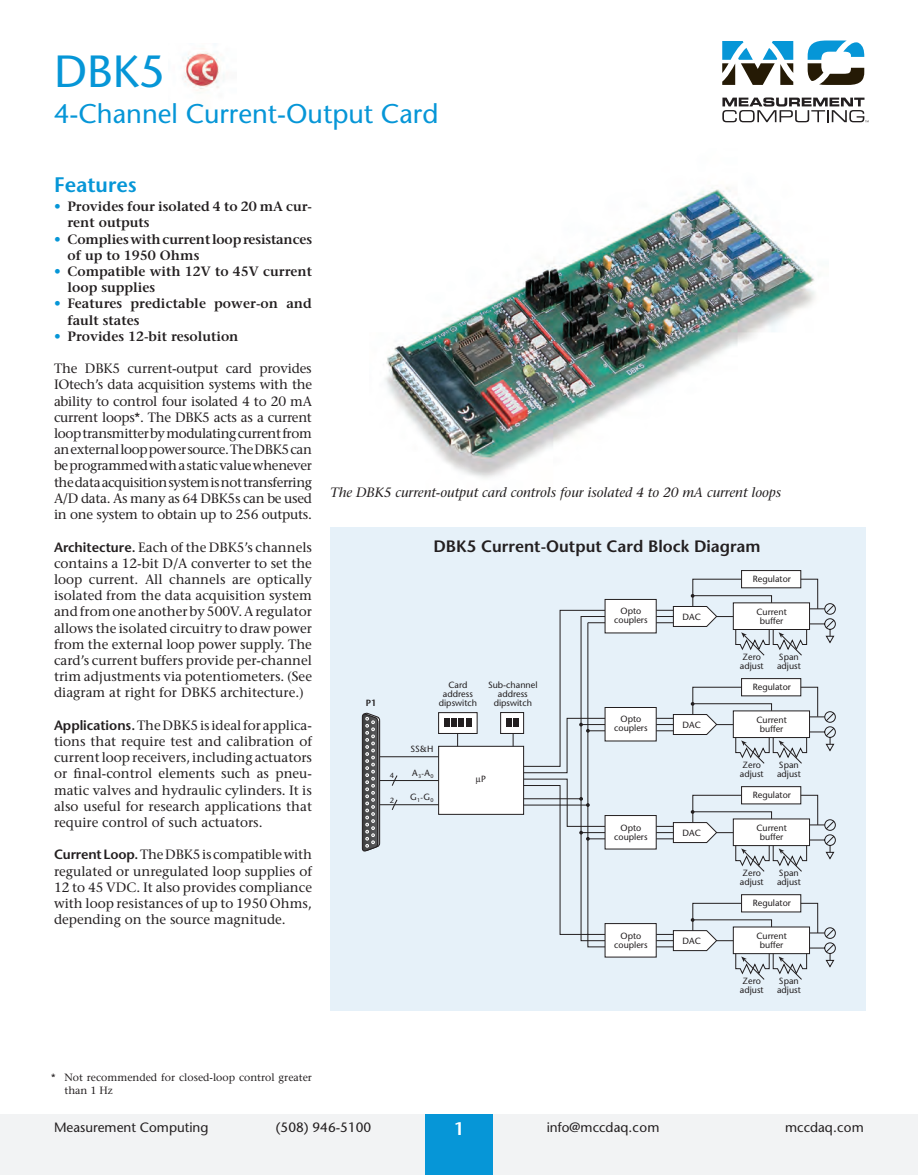
<style>
.page{position:relative;width:918px;height:1175px;background:#fff}
.page>*{position:absolute;margin:0;border:0;box-sizing:border-box;transform-origin:0 0}
.t1{font:45px "Stone Sans";color:#0696d7}
.t2{font:27px "Stone Sans";color:#0696d7}
.t3{font:600 21px "Stone Sans";color:#0696d7}
.t4{font:600 18px "Stone Sans";color:#fff}
.t5{font:600 16.5px "Stone Sans";color:#231f20}
.t6{font:13.5px/16.2px "Stone Serif";color:#231f20;text-align:justify}
.t7{font:600 13.5px/16.2px "Stone Serif";color:#231f20}
.t8{font:italic 13.5px "Stone Serif";color:#231f20}
.t9{font:13.5px "Stone Sans";color:#231f20}
.t10{font:10.5px/12.6px "Stone Serif";color:#231f20}
.t11{font:9px/9px "Stone Sans";color:#231f20;text-align:center}
.t12{font:600 9px "Stone Sans";color:#231f20}
.t13{font:7.5px "Stone Sans";color:#231f20}
.s1{color:#0696d7}
.s2{font-family:"Stone Sans";font-weight:600}
.s3{font-size:7.65px}
</style>
<div class="page">
<div style="left:0;top:1114px;width:918px;height:60px;background:#f2f3f4"></div>
<div style="left:425px;top:1114px;width:68px;height:60px;background:#0696d7"></div>
<svg style="left:722px;top:97px;width:147px;height:25px"></svg>
<svg style="left:722px;top:41px;width:71px;height:44px"></svg>
<svg style="left:808px;top:40px;width:56px;height:45px"></svg>
<img style="left:182px;top:51px;width:42px;height:40px">
<img style="left:385px;top:187px;width:430px;height:291px">
<div style="left:330px;top:527px;width:536px;height:483px;background:#e6f1f9"></div>
<div style="left:438px;top:712px;width:39px;height:21px;background:#fff;border:1px solid #231f20"></div>
<div style="left:438px;top:746px;width:86px;height:68px;background:#fff;border:1px solid #231f20"></div>
<div style="left:500px;top:712px;width:24px;height:21px;background:#fff;border:1px solid #231f20"></div>
<svg style="left:362px;top:713px;width:18px;height:139px;background:#666768"></svg>
<hr style="left:380px;top:780px;width:59px;height:1px;background:#231f20">
<hr style="left:380px;top:756px;width:58px;height:1px;background:#231f20">
<hr style="left:380px;top:804px;width:59px;height:1px;background:#231f20">
<div style="left:444px;top:718px;width:5px;height:8px;background:#231f20"></div>
<div style="left:451px;top:718px;width:6px;height:8px;background:#231f20"></div>
<div style="left:459px;top:718px;width:5px;height:8px;background:#231f20"></div>
<div style="left:466px;top:718px;width:6px;height:8px;background:#231f20"></div>
<svg style="left:392px;top:799px;width:5px;height:11px"></svg>
<svg style="left:392px;top:775px;width:5px;height:11px"></svg>
<div style="left:506px;top:718px;width:5px;height:8px;background:#231f20"></div>
<div style="left:513px;top:718px;width:6px;height:8px;background:#231f20"></div>
<svg style="left:513px;top:733px;width:1px;height:13px"></svg>
<svg style="left:457px;top:733px;width:1px;height:13px"></svg>
<svg style="left:818px;top:603px;width:18px;height:41px"></svg>
<div style="left:741px;top:570px;width:60px;height:18px;background:#fff;border:1px solid #231f20"></div>
<svg style="left:559px;top:578px;width:259px;height:44px"></svg>
<svg style="left:691px;top:594px;width:4px;height:3px"></svg>
<svg style="left:559px;top:622px;width:259px;height:64px"></svg>
<svg style="left:523px;top:686px;width:313px;height:294px"></svg>
<h1 class="t1" style="left:54px;top:43px;width:113px">DBK5</h1>
<h2 class="t2" style="left:54px;top:96px;width:386px">4-Channel Current-Output Card</h2>
<h3 class="t3" style="left:54px;top:172px;width:84px">Features</h3>
<p class="t7" style="left:68px;top:198px;width:246px;text-indent:-14px"><span class="s1">•</span> Provides four isolated 4 to 20 mA cur&shy;rent outputs</p>
<p class="t7" style="left:68px;top:231px;width:246px;text-indent:-14px"><span class="s1">•</span> Complieswithcurrentloopresistances of up to 1950 Ohms</p>
<p class="t7" style="left:68px;top:263px;width:246px;text-indent:-13px"><span class="s1">•</span> Compatible with 12V to 45V current loop supplies</p>
<p class="t7" style="left:68px;top:295px;width:246px;text-indent:-13px"><span class="s1">•</span> Features predictable power-on and fault states</p>
<p class="t7" style="left:54px;top:328px;width:186px"><span class="s1">•</span> Provides 12-bit resolution</p>
<p class="t6" style="left:54px;top:360px;width:260px">The DBK5 current-output card provides IOtech’s data acquisition systems with the ability to control four isolated 4 to 20 mA current loops*. The DBK5 acts as a current loop transmitter by modulating current from an external loop power source. The DBK5 can be programmed with a static value whenever the data acquisition system is not transferring A/D data. As many as 64 DBK5s can be used in one system to obtain up to 256 outputs.</p>
<p class="t6" style="left:54px;top:538px;width:260px"><span class="s2">Architecture.</span> Each of the DBK5’s channels contains a 12-bit D/A converter to set the loop current. All channels are optically isolated from the data acquisition system and from one another by 500V. A regulator allows the isolated circuitry to draw power from the external loop power supply. The card’s current buffers provide per-channel trim adjustments via potentiometers. (See diagram at right for DBK5 architecture.)</p>
<p class="t6" style="left:54px;top:717px;width:260px"><span class="s2">Applications.</span> The DBK5 is ideal for applica&shy;tions that require test and calibration of current loop receivers, including actuators or final-control elements such as pneu&shy;matic valves and hydraulic cylinders. It is also useful for research applications that require control of such actuators.</p>
<p class="t6" style="left:54px;top:846px;width:260px"><span class="s2">Current Loop.</span> The DBK5 is compatible with regulated or unregulated loop supplies of 12 to 45 VDC. It also provides compliance with loop resistances of up to 1950 Ohms, depending on the source magnitude.</p>
<p class="t8" style="left:330px;top:484px;width:453px">The DBK5 current-output card controls four isolated 4 to 20 mA current loops</p>
<p class="t5" style="left:433px;top:536px;width:329px">DBK5 Current-Output Card Block Diagram</p>
<p class="t11" style="left:753px;top:574px;width:40px">Regulator</p>
<p class="t12" style="left:366px;top:697px;width:12px">P1</p>
<p class="t13" style="left:390px;top:771px;width:6px">4</p>
<p class="t13" style="left:390px;top:795px;width:6px">2</p>
<p class="t11" style="left:439px;top:680px;width:40px">Card address dipswitch</p>
<p class="t11" style="left:488px;top:680px;width:51px">Sub-channel address dipswitch</p>
<p class="t11" style="left:410px;top:744px;width:25px">SS&amp;H</p>
<p class="t11" style="left:412px;top:768px;width:23px">A<sub>3</sub><span class="s3">-</span>A<sub>0</sub></p>
<p class="t11" style="left:410px;top:792px;width:25px">G<sub>1</sub><span class="s3">-</span>G<sub>0</sub></p>
<p class="t11" style="left:481px;top:774px;width:6px">P</p>
<p class="t11" style="left:614px;top:606px;width:35px">Opto couplers</p>
<p class="t11" style="left:756px;top:607px;width:32px">Current buffer</p>
<p class="t11" style="left:740px;top:652px;width:25px;text-align:left">Zero adjust</p>
<p class="t11" style="left:777px;top:652px;width:25px;text-align:left">Span adjust</p>
<p class="t11" style="left:683px;top:612px;width:20px">DAC</p>
<p class="t11" style="left:753px;top:682px;width:40px">Regulator</p>
<p class="t11" style="left:614px;top:714px;width:35px">Opto couplers</p>
<p class="t11" style="left:756px;top:715px;width:32px">Current buffer</p>
<p class="t11" style="left:740px;top:760px;width:25px;text-align:left">Zero adjust</p>
<p class="t11" style="left:777px;top:760px;width:25px;text-align:left">Span adjust</p>
<p class="t11" style="left:683px;top:720px;width:20px">DAC</p>
<p class="t11" style="left:753px;top:790px;width:40px">Regulator</p>
<p class="t11" style="left:614px;top:822px;width:35px">Opto couplers</p>
<p class="t11" style="left:756px;top:823px;width:32px">Current buffer</p>
<p class="t11" style="left:740px;top:868px;width:25px;text-align:left">Zero adjust</p>
<p class="t11" style="left:777px;top:868px;width:25px;text-align:left">Span adjust</p>
<p class="t11" style="left:683px;top:828px;width:20px">DAC</p>
<p class="t11" style="left:753px;top:898px;width:40px">Regulator</p>
<p class="t11" style="left:614px;top:930px;width:35px">Opto couplers</p>
<p class="t11" style="left:756px;top:931px;width:32px">Current buffer</p>
<p class="t11" style="left:740px;top:976px;width:25px;text-align:left">Zero adjust</p>
<p class="t11" style="left:777px;top:976px;width:25px;text-align:left">Span adjust</p>
<p class="t11" style="left:683px;top:936px;width:20px">DAC</p>
<p class="t10" style="left:65px;top:1071px;width:249px;text-indent:-14px">* Not recommended for closed-loop control greater than 1 Hz</p>
<p class="t9" style="left:54px;top:1118px;width:156px">Measurement Computing</p>
<p class="t9" style="left:276px;top:1118px;width:97px">(508) 946-5100</p>
<h3 class="t4" style="left:454px;top:1117px;width:12px">1</h3>
<p class="t9" style="left:547px;top:1118px;width:114px">info@mccdaq.com</p>
<p class="t9" style="left:785px;top:1118px;width:80px">mccdaq.com</p>
</div>
